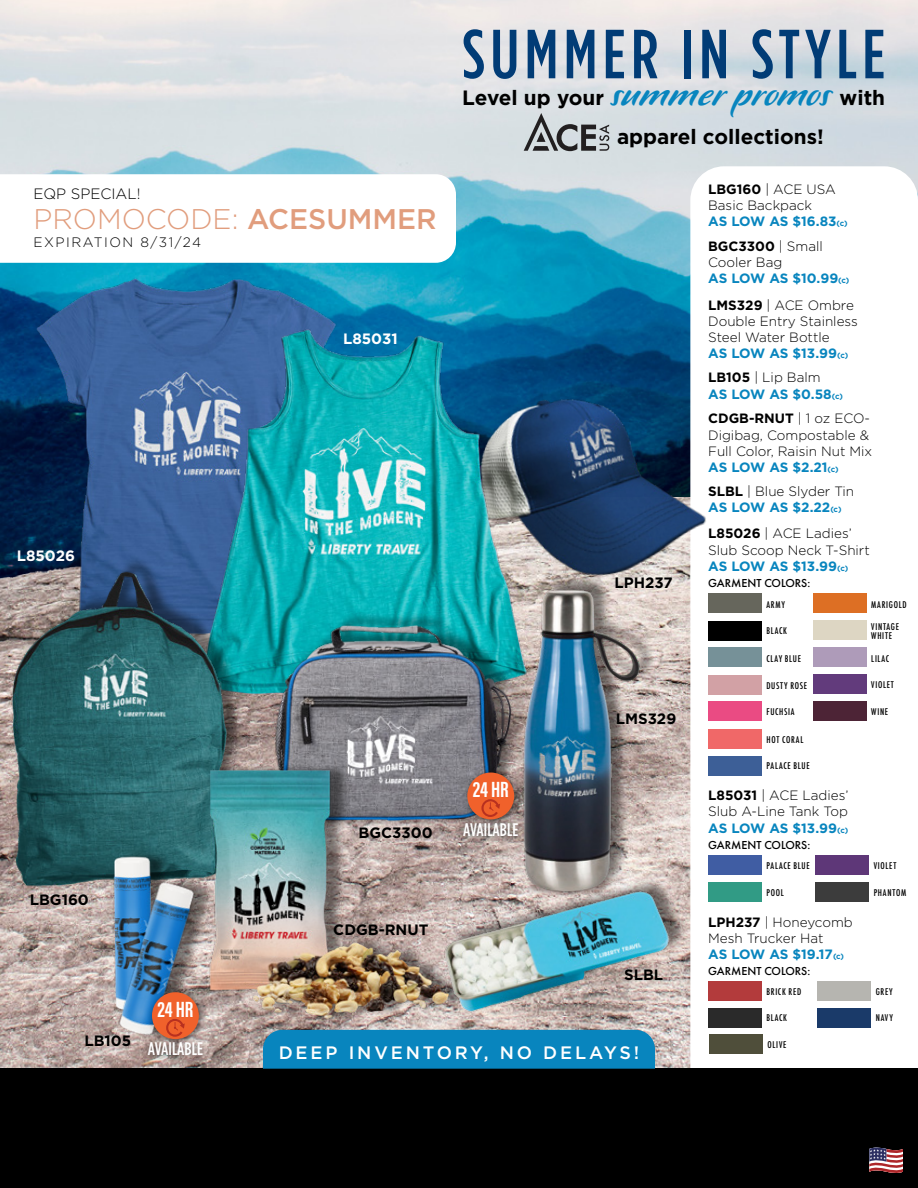
<style>
.page{position:relative;width:918px;height:1188px;background:#fff}
.page>*{position:absolute;margin:0;border:0;box-sizing:border-box;transform-origin:0 0}
.t1{font:500 69.3px "Gotham Condensed";letter-spacing:.08em;color:#013c76}
.t2{font:300 28.35px "Gotham";color:#e19d7d}
.t3{font:700 22.65px "Acumin Pro Extra Cond";letter-spacing:-.005em;color:#fff}
.t4{font:700 20.7px/38.5px "Gotham";color:#000}
.t5{font:500 18.15px "Gotham Condensed";color:#fff}
.t6{font:500 18px "Gotham";letter-spacing:.16em;color:#fff}
.t7{font:700 15px "Gotham";color:#000}
.t8{font:700 15px "Gotham";color:#fff}
.t9{font:300 15px "Gotham";color:#000}
.t10{font:300 13.65px "Gotham";letter-spacing:.11em;color:#000}
.t11{font:300 13.5px/16.2px "Gotham";color:#000}
.t12{font:700 13.5px/16.2px "Gotham";letter-spacing:-.01em;color:#0885be}
.t13{font:500 12px "Futura PT";color:#000}
.t14{font:500 condensed 9px/9px "Futura";letter-spacing:.075em;color:#000}
.s1{font-weight:500}
.s2{font-family:"Pooper";font-weight:900;font-size:39.6px;color:#0885be}
.s3{font-weight:700}
.s4{font-weight:700;color:#0885be}
.s5{font-weight:700;font-size:7.8px;color:#0885be}
.s6{color:#000}
.s7{font-weight:300;color:#000}
.s8{font-size:7.8px}
</style>
<div class="page">
<img style="left:0;top:0;width:918px;height:497px">
<img style="left:0;top:497px;width:690px;height:572px">
<svg style="left:690px;top:166px;width:228px;height:903px"></svg>
<div style="left:0;top:1069px;width:918px;height:119px;background:#000"></div>
<svg style="left:869px;top:1147px;width:34px;height:26px"></svg>
<svg style="left:0;top:174px;width:456px;height:89px"></svg>
<img style="left:557px;top:349px;width:166px;height:273px">
<img style="left:37px;top:268px;width:322px;height:289px">
<img style="left:171px;top:320px;width:386px;height:386px">
<img style="left:270px;top:613px;width:227px;height:154px">
<div style="left:11px;top:557px;width:233px;height:332px;background:#000;opacity:.48"></div>
<img style="left:4px;top:561px;width:233px;height:334px">
<img style="left:192px;top:757px;width:267px;height:267px">
<div style="left:526px;top:576px;width:131px;height:320px;background:#000;opacity:.48"></div>
<img style="left:497px;top:581px;width:158px;height:296px">
<div style="left:448px;top:877px;width:239px;height:135px;background:#000;opacity:.48"></div>
<img style="left:437px;top:886px;width:236px;height:133px">
<svg style="left:524px;top:113px;width:85px;height:38px;background:#9fa4a7"></svg>
<div style="left:119px;top:848px;width:95px;height:195px;background:#000;opacity:.49"></div>
<img style="left:105px;top:841px;width:59px;height:22px">
<img style="left:105px;top:863px;width:108px;height:187px">
<div style="left:708px;top:594px;width:54px;height:19px;background:#66665c"></div>
<div style="left:708px;top:675px;width:54px;height:20px;background:#d2a1a5"></div>
<div style="left:813px;top:594px;width:54px;height:19px;background:#dd6f24"></div>
<div style="left:813px;top:674px;width:54px;height:20px;background:#623b7c"></div>
<div style="left:708px;top:621px;width:54px;height:19px;background:#000"></div>
<div style="left:708px;top:702px;width:54px;height:19px;background:#ea4b83"></div>
<div style="left:813px;top:620px;width:54px;height:19px;background:#ddd6c3"></div>
<div style="left:813px;top:702px;width:54px;height:19px;background:#4d2436"></div>
<div style="left:708px;top:648px;width:54px;height:19px;background:#769198"></div>
<div style="left:708px;top:729px;width:54px;height:20px;background:#f06868"></div>
<div style="left:813px;top:647px;width:54px;height:20px;background:#ae9bb9"></div>
<div style="left:708px;top:756px;width:54px;height:19px;background:#3d5f97"></div>
<div style="left:708px;top:856px;width:54px;height:19px;background:#405da3"></div>
<div style="left:815px;top:882px;width:54px;height:19px;background:#3c3c3c"></div>
<div style="left:815px;top:856px;width:54px;height:19px;background:#5e3778"></div>
<div style="left:708px;top:882px;width:54px;height:19px;background:#319b85"></div>
<div style="left:708px;top:982px;width:54px;height:19px;background:#b33b3c"></div>
<div style="left:817px;top:982px;width:54px;height:19px;background:#b6b5b0"></div>
<div style="left:708px;top:1008px;width:54px;height:19px;background:#2a2a2a"></div>
<div style="left:817px;top:1008px;width:54px;height:19px;background:#1a3a69"></div>
<div style="left:709px;top:1034px;width:54px;height:20px;background:#4f4e3a"></div>
<div style="left:263px;top:1030px;width:392px;height:39px;background:#0885be"></div>
<div style="left:458px;top:767px;width:69px;height:78px;background:#000;opacity:.58"></div>
<div style="left:467px;top:773px;width:47px;height:46px;background:#f0612b;border-radius:50%"></div>
<svg style="left:481px;top:799px;width:19px;height:18px"></svg>
<div style="left:142px;top:987px;width:70px;height:77px;background:#000;opacity:.58"></div>
<div style="left:152px;top:992px;width:47px;height:47px;background:#f0612b;border-radius:50%"></div>
<svg style="left:166px;top:1019px;width:19px;height:18px"></svg>
<p class="t9" style="left:33px;top:185px;width:109px">EQP SPECIAL!</p>
<h2 class="t2" style="left:33px;top:203px;width:405px">PROMOCODE: <span class="s1">ACESUMMER</span></h2>
<p class="t10" style="left:33px;top:235px;width:169px">EXPIRATION 8/31/24</p>
<p class="t8" style="left:17px;top:547px;width:60px">L85026</p>
<p class="t7" style="left:30px;top:891px;width:61px">LBG160</p>
<p class="t8" style="left:343px;top:330px;width:56px">L85031</p>
<p class="t7" style="left:359px;top:824px;width:76px">BGC3300</p>
<p class="t7" style="left:333px;top:921px;width:97px">CDGB-RNUT</p>
<h1 class="t1" style="left:462px;top:16px;width:424px">SUMMER IN STYLE</h1>
<h3 class="t4" style="left:617px;top:78px;width:270px;text-indent:-155px">Level up your <span class="s2">summer promos</span> with apparel collections!</h3>
<p class="t11" style="left:708px;top:181px;width:141px"><span class="s3">LBG160</span> | ACE USA<br>Basic Backpack<br><span class="s4">AS LOW AS $16.83</span><span class="s5">(c)</span></p>
<p class="t11" style="left:708px;top:238px;width:143px"><span class="s3">BGC3300</span> | Small<br>Cooler Bag<br><span class="s4">AS LOW AS $10.99</span><span class="s5">(c)</span></p>
<p class="t11" style="left:708px;top:297px;width:151px"><span class="s3">LMS329</span> | ACE Ombre<br>Double Entry Stainless<br>Steel Water Bottle<br><span class="s4">AS LOW AS $13.99</span><span class="s5">(c)</span></p>
<p class="t12" style="left:708px;top:369px;width:136px"><span class="s6">LB105</span> <span class="s7">| Lip Balm<br></span>AS LOW AS $0.58<span class="s8">(c)</span></p>
<p class="t11" style="left:708px;top:410px;width:166px"><span class="s3">CDGB-RNUT</span> | 1 oz ECO-<br>Digibag, Compostable &amp;<br>Full Color, Raisin Nut Mix<br><span class="s4">AS LOW AS $2.21</span><span class="s5">(c)</span></p>
<p class="t11" style="left:708px;top:482px;width:148px"><span class="s3">SLBL</span> | Blue Slyder Tin<br><span class="s4">AS LOW AS $2.22</span><span class="s5">(c)</span></p>
<h3 class="t3" style="left:473px;top:776px;width:37px">24 HR</h3>
<h3 class="t5" style="left:463px;top:819px;width:57px">AVAILABLE</h3>
<p class="t7" style="left:615px;top:574px;width:60px">LPH237</p>
<p class="t7" style="left:616px;top:710px;width:62px">LMS329</p>
<p class="t11" style="left:708px;top:525px;width:163px"><span class="s3">L85026</span> | ACE Ladies’<br>Slub Scoop Neck T-Shirt<br><span class="s4">AS LOW AS $13.99</span><span class="s5">(c)</span></p>
<p class="t13" style="left:708px;top:575px;width:104px">GARMENT COLORS:</p>
<p class="t14" style="left:766px;top:600px;width:20px">ARMY</p>
<p class="t14" style="left:766px;top:626px;width:22px">BLACK</p>
<p class="t14" style="left:766px;top:654px;width:36px">CLAY BLUE</p>
<p class="t14" style="left:766px;top:681px;width:42px">DUSTY ROSE</p>
<p class="t14" style="left:766px;top:707px;width:30px">FUCHSIA</p>
<p class="t14" style="left:766px;top:735px;width:38px">HOT CORAL</p>
<p class="t14" style="left:766px;top:762px;width:45px">PALACE BLUE</p>
<p class="t11" style="left:708px;top:787px;width:142px;text-align:justify"><span class="s3">L85031</span> | ACE Ladies’ Slub A-Line Tank Top <span class="s4">AS LOW AS $13.99</span><span class="s5">(c)</span></p>
<p class="t13" style="left:708px;top:838px;width:104px">GARMENT COLORS:</p>
<p class="t14" style="left:766px;top:861px;width:45px">PALACE BLUE</p>
<p class="t14" style="left:766px;top:888px;width:19px">POOL</p>
<p class="t11" style="left:708px;top:914px;width:146px"><span class="s3">LPH237</span> | Honeycomb<br>Mesh Trucker Hat<br><span class="s4">AS LOW AS $19.17</span><span class="s5">(c)</span></p>
<p class="t14" style="left:871px;top:600px;width:37px">MARIGOLD</p>
<p class="t14" style="left:871px;top:622px;width:29px">VINTAGE<br>WHITE</p>
<p class="t14" style="left:871px;top:654px;width:20px">LILAC</p>
<p class="t14" style="left:871px;top:681px;width:24px">VIOLET</p>
<p class="t14" style="left:871px;top:707px;width:18px">WINE</p>
<p class="t14" style="left:874px;top:861px;width:24px">VIOLET</p>
<p class="t14" style="left:874px;top:888px;width:34px">PHANTOM</p>
<p class="t7" style="left:84px;top:1032px;width:48px">LB105</p>
<h3 class="t3" style="left:157px;top:995px;width:37px">24 HR</h3>
<h3 class="t5" style="left:148px;top:1039px;width:57px">AVAILABLE</h3>
<p class="t7" style="left:624px;top:966px;width:40px">SLBL</p>
<h3 class="t6" style="left:279px;top:1042px;width:362px">DEEP INVENTORY, NO DELAYS!</h3>
<p class="t13" style="left:708px;top:963px;width:104px">GARMENT COLORS:</p>
<p class="t14" style="left:766px;top:987px;width:36px">BRICK RED</p>
<p class="t14" style="left:876px;top:987px;width:19px">GREY</p>
<p class="t14" style="left:766px;top:1014px;width:22px">BLACK</p>
<p class="t14" style="left:876px;top:1014px;width:19px">NAVY</p>
<p class="t14" style="left:768px;top:1040px;width:20px">OLIVE</p>
</div>
